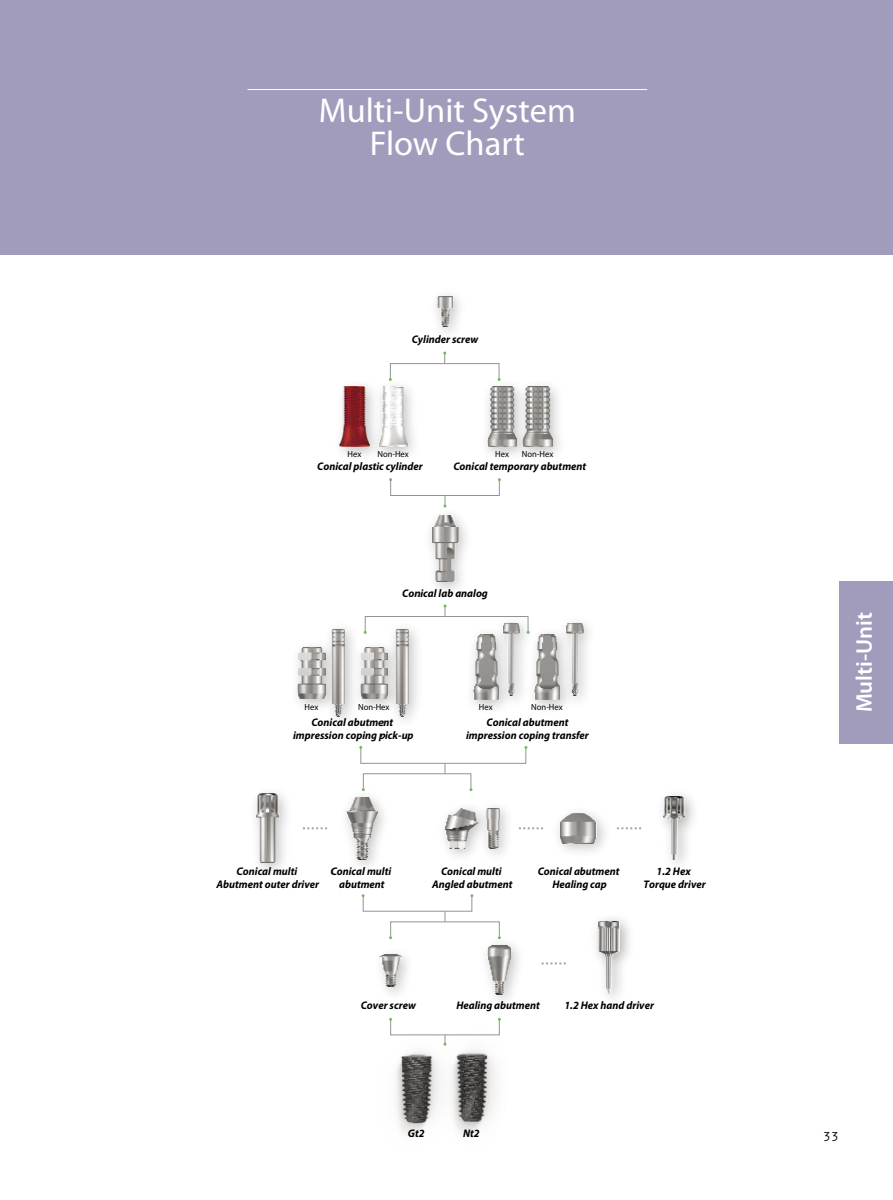
<style>
.page{position:relative;width:893px;height:1200px;background:#fff}
.page>*{position:absolute;margin:0;border:0;box-sizing:border-box;transform-origin:0 0}
.t1{font:34.5px/33px "Myriad Pro";color:#fff;text-align:center}
.t2{font:600 22.65px "Myriad Pro";color:#fff}
.t3{font:13.5px "Orator Std";color:#000}
.t4{font:italic 700 11.1px/13.2px "Myriad Pro";color:#000;text-align:center}
.t5{font:8.85px "Myriad Pro";color:#000}
</style>
<div class="page">
<img style="left:462px;top:1020px;width:39px;height:115px">
<img style="left:471px;top:633px;width:18px;height:76px">
<img style="left:473px;top:634px;width:16px;height:65px">
<img style="left:540px;top:633px;width:12px;height:76px">
<img style="left:540px;top:634px;width:12px;height:65px">
<img style="left:552px;top:622px;width:37px;height:87px">
<img style="left:566px;top:623px;width:17px;height:72px">
<img style="left:489px;top:616px;width:51px;height:93px">
<img style="left:502px;top:623px;width:18px;height:72px">
<img style="left:364px;top:646px;width:18px;height:62px">
<img style="left:364px;top:647px;width:18px;height:51px">
<img style="left:296px;top:646px;width:22px;height:62px">
<img style="left:298px;top:647px;width:20px;height:51px">
<img style="left:318px;top:628px;width:46px;height:93px">
<img style="left:331px;top:629px;width:13px;height:87px">
<img style="left:537px;top:385px;width:23px;height:71px">
<img style="left:537px;top:387px;width:15px;height:59px">
<img style="left:486px;top:373px;width:51px;height:83px">
<img style="left:487px;top:387px;width:30px;height:59px">
<img style="left:339px;top:385px;width:26px;height:71px">
<img style="left:340px;top:387px;width:25px;height:59px">
<img style="left:365px;top:373px;width:49px;height:83px">
<img style="left:378px;top:387px;width:30px;height:59px">
<img style="left:596px;top:918px;width:34px;height:80px">
<img style="left:599px;top:920px;width:21px;height:73px">
<img style="left:389px;top:1020px;width:73px;height:115px">
<img style="left:486px;top:938px;width:33px;height:63px">
<img style="left:488px;top:945px;width:23px;height:49px">
<img style="left:379px;top:953px;width:29px;height:40px">
<img style="left:380px;top:954px;width:21px;height:32px">
<div style="left:390px;top:921px;width:110px;height:15px;border:1px solid #939393"></div>
<div style="left:365px;top:616px;width:163px;height:15px;border:1px solid #939393"></div>
<div style="left:363px;top:773px;width:108px;height:15px;border:1px solid #939393"></div>
<svg style="left:443px;top:1034px;width:3px;height:11px"></svg>
<svg style="left:444px;top:604px;width:3px;height:12px"></svg>
<svg style="left:443px;top:495px;width:3px;height:6px"></svg>
<svg style="left:541px;top:962px;width:25px;height:2px"></svg>
<svg style="left:519px;top:827px;width:24px;height:2px"></svg>
<svg style="left:617px;top:827px;width:24px;height:2px"></svg>
<svg style="left:303px;top:827px;width:24px;height:2px"></svg>
<img style="left:436px;top:295px;width:24px;height:38px">
<img style="left:437px;top:296px;width:16px;height:30px">
<img style="left:499px;top:807px;width:20px;height:47px">
<img style="left:447px;top:807px;width:52px;height:49px">
<img style="left:444px;top:808px;width:35px;height:39px">
<img style="left:355px;top:783px;width:43px;height:84px">
<img style="left:346px;top:797px;width:32px;height:62px">
<img style="left:255px;top:792px;width:32px;height:79px">
<img style="left:256px;top:793px;width:24px;height:69px">
<img style="left:430px;top:501px;width:36px;height:89px">
<img style="left:432px;top:515px;width:26px;height:66px">
<img style="left:382px;top:616px;width:46px;height:105px">
<img style="left:396px;top:629px;width:12px;height:87px">
<img style="left:558px;top:812px;width:47px;height:40px">
<img style="left:560px;top:813px;width:37px;height:29px">
<div style="left:390px;top:363px;width:109px;height:15px;border:1px solid #939393"></div>
<svg style="left:443px;top:351px;width:3px;height:12px"></svg>
<img style="left:662px;top:794px;width:32px;height:71px">
<img style="left:664px;top:796px;width:21px;height:63px">
<div style="left:0;top:0;width:893px;height:254px;background:#a29cbc"></div>
<hr style="left:247px;top:89px;width:400px;height:1px;background:#fff">
<div style="left:840px;top:581px;width:53px;height:162px;background:#a29cbc"></div>
<h1 class="t1" style="left:319px;top:93px;width:259px">Multi-Unit System<br>Flow Chart</h1>
<p class="t4" style="left:412px;top:332px;width:68px">Cylinder screw</p>
<p class="t5" style="left:348px;top:448px;width:15px">Hex</p>
<p class="t5" style="left:377px;top:448px;width:33px">Non-Hex</p>
<p class="t5" style="left:495px;top:448px;width:15px">Hex</p>
<p class="t5" style="left:522px;top:448px;width:33px">Non-Hex</p>
<p class="t4" style="left:317px;top:459px;width:107px">Conical plastic cylinder</p>
<p class="t4" style="left:453px;top:459px;width:134px">Conical temporary abutment</p>
<p class="t4" style="left:402px;top:585px;width:87px">Conical lab analog</p>
<p class="t5" style="left:305px;top:701px;width:15px">Hex</p>
<p class="t5" style="left:358px;top:701px;width:33px">Non-Hex</p>
<p class="t5" style="left:479px;top:701px;width:15px">Hex</p>
<p class="t5" style="left:531px;top:701px;width:33px">Non-Hex</p>
<p class="t4" style="left:293px;top:715px;width:122px">Conical abutment impression coping pick-up</p>
<p class="t4" style="left:466px;top:715px;width:124px">Conical abutment impression coping transfer</p>
<p class="t4" style="left:217px;top:863px;width:104px">Conical multi<br>Abutment outer driver</p>
<p class="t4" style="left:432px;top:863px;width:82px">Conical multi<br>Angled abutment</p>
<p class="t4" style="left:538px;top:863px;width:83px">Conical abutment<br>Healing cap</p>
<p class="t4" style="left:331px;top:863px;width:62px">Conical multi abutment</p>
<p class="t4" style="left:643px;top:863px;width:64px">1.2 Hex<br>Torque driver</p>
<p class="t4" style="left:361px;top:997px;width:57px">Cover screw</p>
<p class="t4" style="left:456px;top:997px;width:85px">Healing abutment</p>
<p class="t4" style="left:564px;top:998px;width:91px">1.2 Hex hand driver</p>
<p class="t4" style="left:408px;top:1126px;width:18px">Gt2</p>
<p class="t4" style="left:463px;top:1126px;width:18px">Nt2</p>
<h2 class="t2" style="left:850px;top:712px;width:102px;rotate:-90deg">Multi-Unit</h2>
<p class="t3" style="left:823px;top:1126px;width:18px">33</p>
</div>
